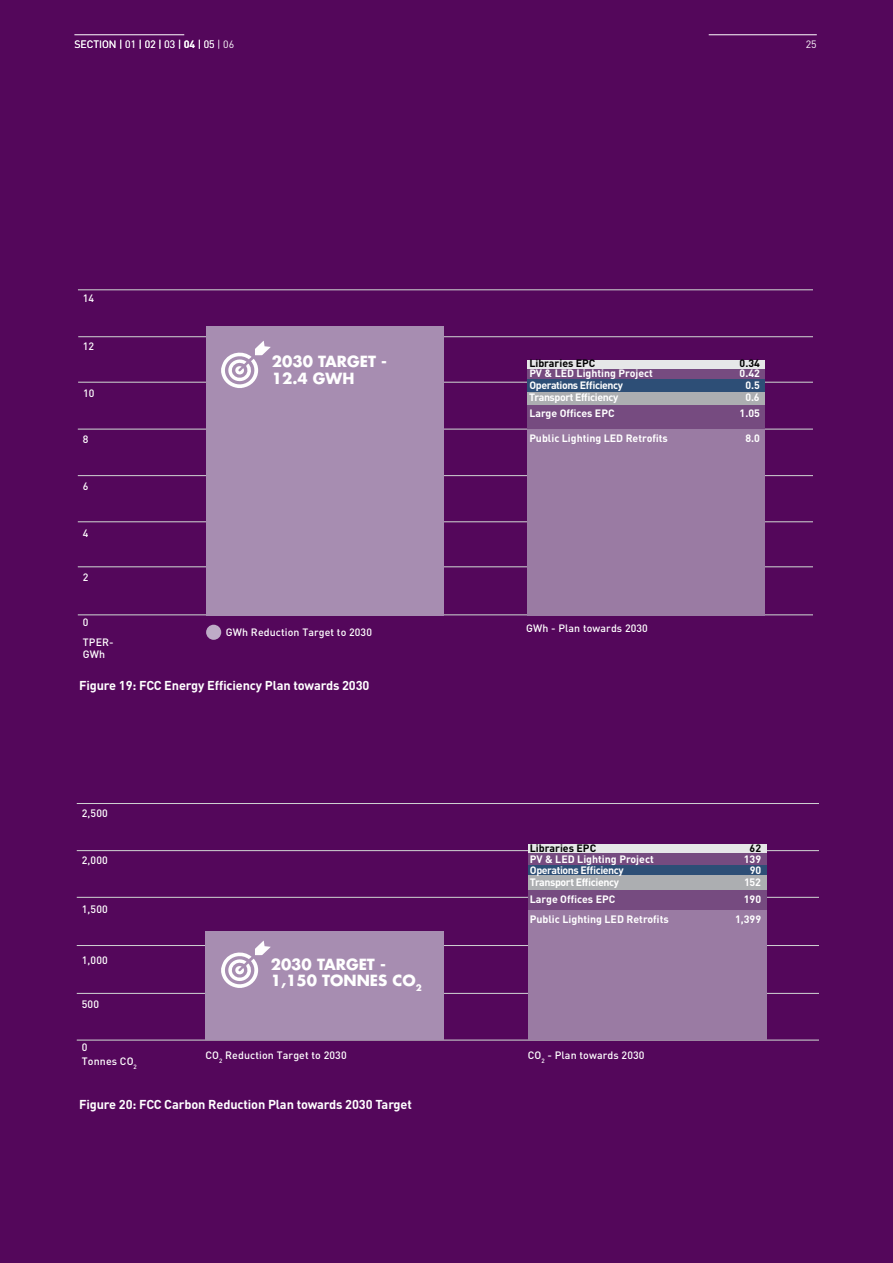
<style>
.page{position:relative;width:893px;height:1263px;background:#54075b}
.page>*{position:absolute;margin:0;border:0;box-sizing:border-box;transform-origin:0 0}
.t1{font:700 15px/16.5px "Futura Std";color:#fff}
.t2{font:700 12.75px "DIN Pro";letter-spacing:-.01em;color:#fff}
.t3{font:700 10.65px "DIN Pro";color:#fff}
.t4{font:500 10.65px/12.8px "DIN Pro";letter-spacing:.01em;color:#fff}
.t5{font:700 10.65px "DIN Pro";letter-spacing:-.04em;color:#fff}
.t6{font:700 10.65px "DIN Pro";color:#000}
.t7{font:10.5px "DIN Pro";color:#fff}
</style>
<div class="page">
<hr style="left:77px;top:1040px;width:742px;height:1px;background:#d1d3d4">
<hr style="left:77px;top:993px;width:742px;height:1px;background:#d1d3d4">
<hr style="left:77px;top:945px;width:742px;height:1px;background:#d1d3d4">
<hr style="left:77px;top:897px;width:742px;height:1px;background:#d1d3d4">
<hr style="left:77px;top:850px;width:742px;height:1px;background:#d1d3d4">
<hr style="left:77px;top:803px;width:742px;height:1px;background:#d1d3d4">
<div style="left:205px;top:931px;width:239px;height:109px;background:#a78db1"></div>
<div style="left:528px;top:909px;width:238px;height:131px;background:#9a7ba3"></div>
<div style="left:528px;top:890px;width:238px;height:19px;background:#764b80"></div>
<div style="left:528px;top:875px;width:238px;height:15px;background:#acaeb1"></div>
<div style="left:528px;top:865px;width:238px;height:10px;background:#2d4e76"></div>
<div style="left:528px;top:852px;width:238px;height:13px;background:#764b80"></div>
<div style="left:528px;top:844px;width:238px;height:8px;background:#e6e7e8"></div>
<hr style="left:78px;top:614px;width:734px;height:1px;background:#d1d3d4">
<hr style="left:78px;top:566px;width:734px;height:1px;background:#d1d3d4">
<hr style="left:78px;top:521px;width:734px;height:1px;background:#d1d3d4">
<hr style="left:78px;top:475px;width:734px;height:1px;background:#d1d3d4">
<hr style="left:78px;top:429px;width:734px;height:1px;background:#d1d3d4">
<hr style="left:78px;top:382px;width:734px;height:1px;background:#d1d3d4">
<hr style="left:78px;top:289px;width:734px;height:1px;background:#d1d3d4">
<hr style="left:78px;top:336px;width:734px;height:1px;background:#d1d3d4">
<div style="left:206px;top:326px;width:238px;height:289px;background:#a78db1"></div>
<div style="left:527px;top:429px;width:238px;height:186px;background:#9a7ba3"></div>
<div style="left:527px;top:405px;width:238px;height:24px;background:#764b80"></div>
<div style="left:527px;top:391px;width:238px;height:14px;background:#acaeb1"></div>
<div style="left:527px;top:379px;width:238px;height:12px;background:#2d4e76"></div>
<div style="left:527px;top:368px;width:238px;height:11px;background:#764b80"></div>
<div style="left:527px;top:360px;width:238px;height:8px;background:#e6e7e8"></div>
<div style="left:206px;top:625px;width:15px;height:15px;background:#beacc7;border-radius:50%"></div>
<svg style="left:221px;top:341px;width:50px;height:47px"></svg>
<svg style="left:221px;top:940px;width:50px;height:48px"></svg>
<hr style="left:709px;top:34px;width:108px;height:1px;background:#fff">
<hr style="left:74px;top:34px;width:110px;height:1px;background:#fff">
<p class="t7" style="left:74px;top:37px;width:161px">SECTION | 01 | 02 | 03 | 04 | 05 | 06</p>
<p class="t7" style="left:806px;top:37px;width:12px">25</p>
<p class="t4" style="left:83px;top:291px;width:13px">14</p>
<p class="t4" style="left:83px;top:339px;width:13px">12</p>
<p class="t4" style="left:83px;top:386px;width:13px">10</p>
<p class="t4" style="left:83px;top:432px;width:7px">8</p>
<p class="t4" style="left:83px;top:480px;width:7px">6</p>
<p class="t4" style="left:83px;top:526px;width:7px">4</p>
<p class="t4" style="left:83px;top:570px;width:7px">2</p>
<p class="t4" style="left:83px;top:615px;width:7px">0</p>
<p class="t4" style="left:83px;top:635px;width:32px">TPER-<br>GWh</p>
<h1 class="t1" style="left:272px;top:353px;width:117px">2030 TARGET -<br>12.4 GWH</h1>
<p class="t4" style="left:226px;top:626px;width:148px">GWh Reduction Target to 2030</p>
<p class="t2" style="left:79px;top:677px;width:292px">Figure 19: FCC Energy Efficiency Plan towards 2030</p>
<p class="t4" style="left:82px;top:806px;width:27px">2,500</p>
<p class="t4" style="left:82px;top:854px;width:27px">2,000</p>
<p class="t4" style="left:82px;top:903px;width:27px">1,500</p>
<p class="t4" style="left:82px;top:953px;width:27px">1,000</p>
<p class="t4" style="left:82px;top:997px;width:19px">500</p>
<h1 class="t1" style="left:271px;top:956px;width:153px">2030 TARGET -<br>1,150 TONNES CO<sub>2</sub></h1>
<p class="t6" style="left:529px;top:356px;width:68px">Libraries EPC</p>
<p class="t6" style="left:740px;top:356px;width:22px">0.34</p>
<p class="t5" style="left:529px;top:390px;width:90px">Transport Efficiency</p>
<p class="t3" style="left:745px;top:390px;width:16px">0.6</p>
<p class="t3" style="left:529px;top:366px;width:125px">PV &amp; LED Lighting Project</p>
<p class="t3" style="left:740px;top:366px;width:22px">0.42</p>
<p class="t5" style="left:529px;top:378px;width:95px">Operations Efficiency</p>
<p class="t3" style="left:745px;top:378px;width:16px">0.5</p>
<p class="t3" style="left:529px;top:406px;width:87px">Large Offices EPC</p>
<p class="t3" style="left:740px;top:406px;width:22px">1.05</p>
<p class="t3" style="left:529px;top:431px;width:140px">Public Lighting LED Retrofits</p>
<p class="t3" style="left:745px;top:431px;width:16px">8.0</p>
<p class="t4" style="left:526px;top:621px;width:123px">GWh - Plan towards 2030</p>
<p class="t6" style="left:530px;top:841px;width:68px">Libraries EPC</p>
<p class="t6" style="left:750px;top:841px;width:13px">62</p>
<p class="t5" style="left:530px;top:875px;width:91px">Transport Efficiency</p>
<p class="t3" style="left:744px;top:875px;width:18px">152</p>
<p class="t3" style="left:530px;top:851px;width:126px">PV &amp; LED Lighting Project</p>
<p class="t3" style="left:744px;top:851px;width:19px">139</p>
<p class="t5" style="left:530px;top:863px;width:95px">Operations Efficiency</p>
<p class="t3" style="left:750px;top:863px;width:13px">90</p>
<p class="t3" style="left:530px;top:892px;width:87px">Large Offices EPC</p>
<p class="t3" style="left:744px;top:892px;width:19px">190</p>
<p class="t3" style="left:530px;top:911px;width:140px">Public Lighting LED Retrofits</p>
<p class="t3" style="left:735px;top:911px;width:28px">1,399</p>
<p class="t4" style="left:82px;top:1040px;width:7px">0</p>
<p class="t4" style="left:205px;top:1049px;width:143px">CO<sub>2</sub> Reduction Target to 2030</p>
<p class="t4" style="left:528px;top:1049px;width:118px">CO<sub>2</sub> - Plan towards 2030</p>
<p class="t2" style="left:79px;top:1095px;width:334px">Figure 20: FCC Carbon Reduction Plan towards 2030 Target</p>
<p class="t4" style="left:82px;top:1054px;width:57px">Tonnes CO<sub>2</sub></p>
</div>
